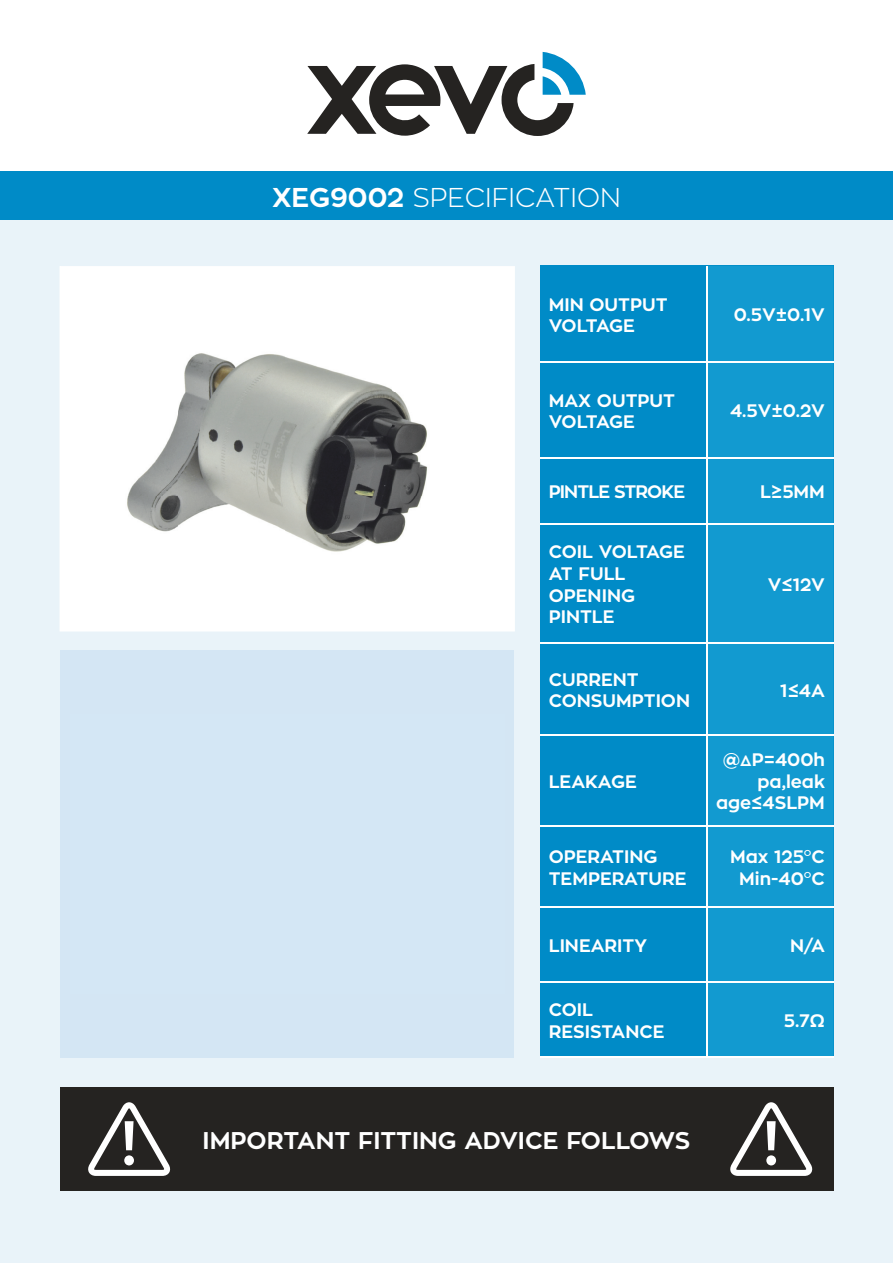
<style>
.page{position:relative;width:893px;height:1263px;background:#fff}
.page>*{position:absolute;margin:0;border:0;box-sizing:border-box;transform-origin:0 0}
.t1{font:300 27px "Zona Pro";color:#fff}
.t2{font:700 24px "Zona Pro";color:#fff}
.t3{font:700 18px/21.6px "Zona Pro";color:#fff}
.t4{font:700 18px "Zona Pro";letter-spacing:-.05em;color:#fff}
.s1{font-weight:700}
.s2{font-size:15px}
.s3{font-family:"Futura BT";font-weight:400}
</style>
<div class="page">
<div style="left:0;top:179px;width:893px;height:1084px;background:#e9f3f9"></div>
<div style="left:60px;top:266px;width:455px;height:365px;background:#fff"></div>
<div style="left:0;top:171px;width:893px;height:49px;background:#008bc7"></div>
<svg style="left:307px;top:52px;width:279px;height:84px"></svg>
<img style="left:71px;top:289px;width:429px;height:311px">
<div style="left:540px;top:266px;width:293px;height:792px;background:#008bc7"></div>
<div style="left:708px;top:266px;width:125px;height:790px;background:#129ad0"></div>
<hr style="left:706px;top:266px;width:2px;height:95px;background:#fff">
<hr style="left:540px;top:361px;width:167px;height:2px;background:#fff">
<hr style="left:707px;top:361px;width:126px;height:2px;background:#fff">
<hr style="left:706px;top:363px;width:2px;height:94px;background:#fff">
<hr style="left:540px;top:457px;width:167px;height:2px;background:#fff">
<hr style="left:707px;top:457px;width:126px;height:2px;background:#fff">
<hr style="left:706px;top:459px;width:2px;height:64px;background:#fff">
<hr style="left:540px;top:523px;width:167px;height:1px;background:#fff">
<hr style="left:707px;top:523px;width:126px;height:1px;background:#fff">
<hr style="left:706px;top:524px;width:2px;height:118px;background:#fff">
<hr style="left:540px;top:642px;width:167px;height:2px;background:#fff">
<hr style="left:707px;top:642px;width:126px;height:2px;background:#fff">
<hr style="left:706px;top:644px;width:2px;height:90px;background:#fff">
<hr style="left:540px;top:734px;width:167px;height:2px;background:#fff">
<hr style="left:707px;top:734px;width:126px;height:2px;background:#fff">
<hr style="left:706px;top:736px;width:2px;height:89px;background:#fff">
<hr style="left:540px;top:825px;width:167px;height:1px;background:#fff">
<hr style="left:707px;top:825px;width:126px;height:1px;background:#fff">
<hr style="left:706px;top:826px;width:2px;height:81px;background:#fff">
<hr style="left:540px;top:907px;width:167px;height:1px;background:#fff">
<hr style="left:707px;top:907px;width:126px;height:1px;background:#fff">
<hr style="left:706px;top:908px;width:2px;height:73px;background:#fff">
<hr style="left:540px;top:981px;width:167px;height:1px;background:#fff">
<hr style="left:707px;top:981px;width:126px;height:1px;background:#fff">
<hr style="left:706px;top:982px;width:2px;height:74px;background:#fff">
<hr style="left:540px;top:1056px;width:167px;height:2px;background:#fff">
<hr style="left:707px;top:1056px;width:126px;height:2px;background:#fff">
<div style="left:60px;top:651px;width:454px;height:407px;background:#d4e6f4"></div>
<div style="left:60px;top:1087px;width:773px;height:104px;background:#252321"></div>
<svg style="left:88px;top:1102px;width:83px;height:74px"></svg>
<svg style="left:730px;top:1102px;width:83px;height:74px"></svg>
<h1 class="t1" style="left:272px;top:180px;width:350px"><span class="s1">XEG9002</span> SPECIFICATION</h1>
<p class="t3" style="left:549px;top:293px;width:120px">MIN OUTPUT<br>VOLTAGE</p>
<p class="t3" style="left:734px;top:304px;width:93px">0.5V±0.1V</p>
<p class="t3" style="left:549px;top:389px;width:128px">MAX OUTPUT<br>VOLTAGE</p>
<p class="t3" style="left:730px;top:400px;width:96px">4.5V±0.2V</p>
<p class="t4" style="left:549px;top:480px;width:138px">PINTLE STROKE</p>
<p class="t3" style="left:760px;top:481px;width:66px">L≥5MM</p>
<p class="t3" style="left:549px;top:541px;width:138px">COIL VOLTAGE<br>AT FULL<br>OPENING<br>PINTLE</p>
<p class="t3" style="left:768px;top:574px;width:59px">V≤12V</p>
<p class="t3" style="left:549px;top:669px;width:143px">CURRENT<br>CONSUMPTION</p>
<p class="t3" style="left:780px;top:679px;width:46px">1≤4A</p>
<p class="t3" style="left:549px;top:771px;width:90px">LEAKAGE</p>
<p class="t3" style="left:716px;top:749px;width:110px;text-align:right">@<span class="s2">Δ</span>P=400h pa,leak age≤4SLPM</p>
<p class="t3" style="left:549px;top:846px;width:139px">OPERATING<br>TEMPERATURE</p>
<p class="t3" style="left:730px;top:846px;width:96px;text-align:center">Max 125<span class="s3">º</span>C<br>Min-40<span class="s3">º</span>C</p>
<p class="t3" style="left:549px;top:935px;width:100px">LINEARITY</p>
<p class="t3" style="left:790px;top:935px;width:36px">N/A</p>
<p class="t3" style="left:549px;top:999px;width:117px">COIL<br>RESISTANCE</p>
<p class="t3" style="left:784px;top:1010px;width:43px">5.7Ω</p>
<h2 class="t2" style="left:203px;top:1125px;width:489px">IMPORTANT FITTING ADVICE FOLLOWS</h2>
</div>
